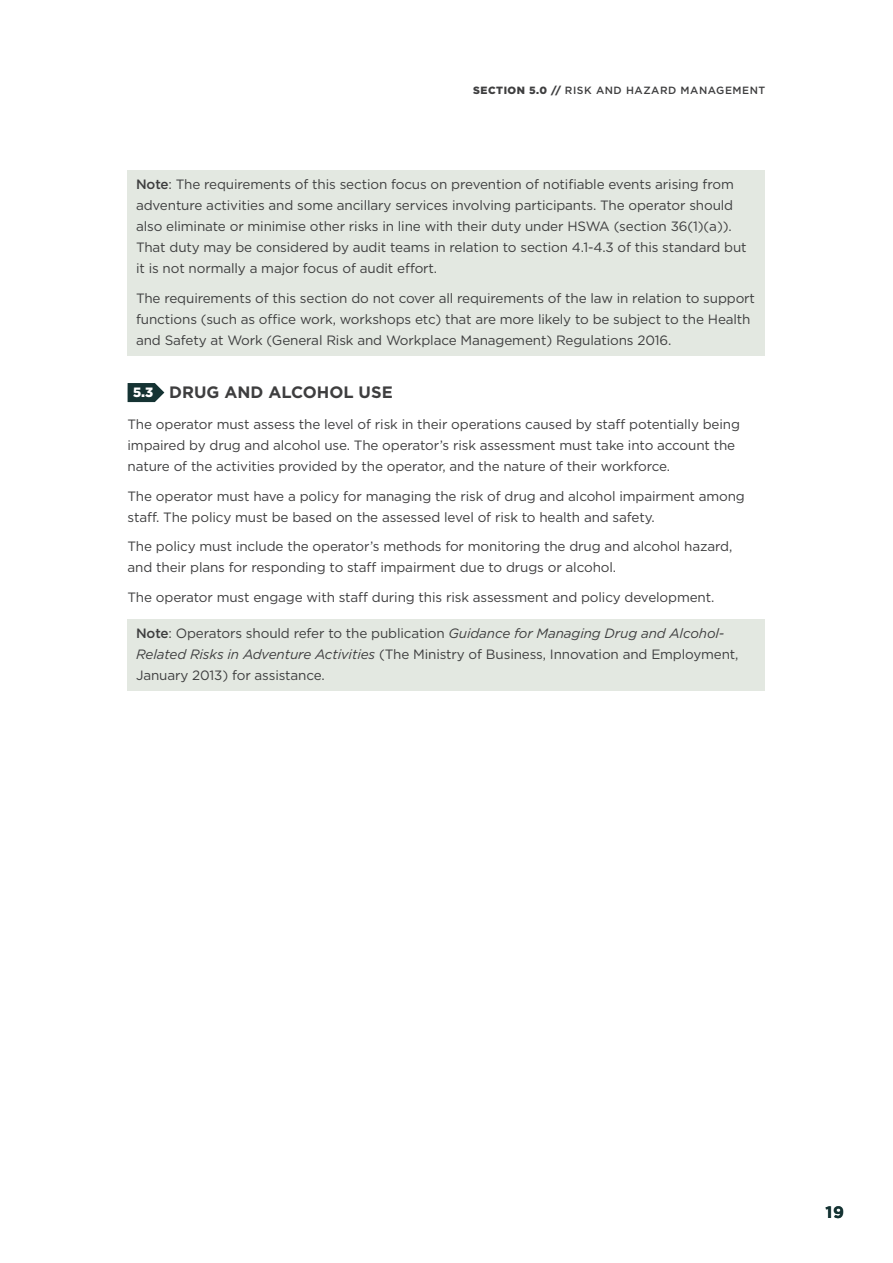
<style>
.page{position:relative;width:893px;height:1263px;background:#fff}
.page>*{position:absolute;margin:0;border:0;box-sizing:border-box;transform-origin:0 0}
.t1{font:700 16.5px "Gotham";color:#3e3e3f}
.t2{font:700 16.5px "Gotham";color:#153333}
.body{font:13.5px/21px "Gotham";letter-spacing:-.01em;color:#3e3e3f}
.t3{font:900 13.5px "Gotham";color:#fff}
.t4{font:500 10.5px "Gotham";letter-spacing:.05em;color:#3e3e3f}
.s1{font-weight:900}
.s2{font-weight:500}
.s3{font-style:italic}
</style>
<div class="page">
<div style="left:128px;top:170px;width:637px;height:186px;background:#e3e8e1"></div>
<svg style="left:128px;top:383px;width:36px;height:19px"></svg>
<div style="left:128px;top:619px;width:637px;height:72px;background:#e3e8e1"></div>
<p class="t4" style="left:473px;top:84px;width:294px"><span class="s1">SECTION 5.0 //</span> RISK AND HAZARD MANAGEMENT</p>
<p class="body" style="left:136px;top:174px;width:612px"><span class="s2">Note</span>: The requirements of this section focus on prevention of notifiable events arising from adventure activities and some ancillary services involving participants. The operator should also eliminate or minimise other risks in line with their duty under HSWA (section 36(1)(a)).<br>That duty may be considered by audit teams in relation to section 4.1-4.3 of this standard but it is not normally a major focus of audit effort.</p>
<p class="body" style="left:136px;top:287px;width:620px">The requirements of this section do not cover all requirements of the law in relation to support functions (such as office work, workshops etc) that are more likely to be subject to the Health and Safety at Work (General Risk and Workplace Management) Regulations 2016.</p>
<p class="t3" style="left:133px;top:383px;width:22px">5.3</p>
<h2 class="t1" style="left:169px;top:382px;width:225px">DRUG AND ALCOHOL USE</h2>
<p class="body" style="left:128px;top:414px;width:614px">The operator must assess the level of risk in their operations caused by staff potentially being impaired by drug and alcohol use. The operator’s risk assessment must take into account the nature of the activities provided by the operator, and the nature of their workforce.</p>
<p class="body" style="left:128px;top:485px;width:619px">The operator must have a policy for managing the risk of drug and alcohol impairment among staff. The policy must be based on the assessed level of risk to health and safety.</p>
<p class="body" style="left:128px;top:536px;width:606px">The policy must include the operator’s methods for monitoring the drug and alcohol hazard, and their plans for responding to staff impairment due to drugs or alcohol.</p>
<p class="body" style="left:128px;top:586px;width:588px">The operator must engage with staff during this risk assessment and policy development.</p>
<p class="body" style="left:136px;top:623px;width:604px"><span class="s2">Note</span>: Operators should refer to the publication <span class="s3">Guidance for Managing Drug and Alcohol-<br>Related Risks in Adventure Activities</span> (The Ministry of Business, Innovation and Employment,<br>January 2013) for assistance.</p>
<p class="t2" style="left:825px;top:1201px;width:20px">19</p>
</div>
